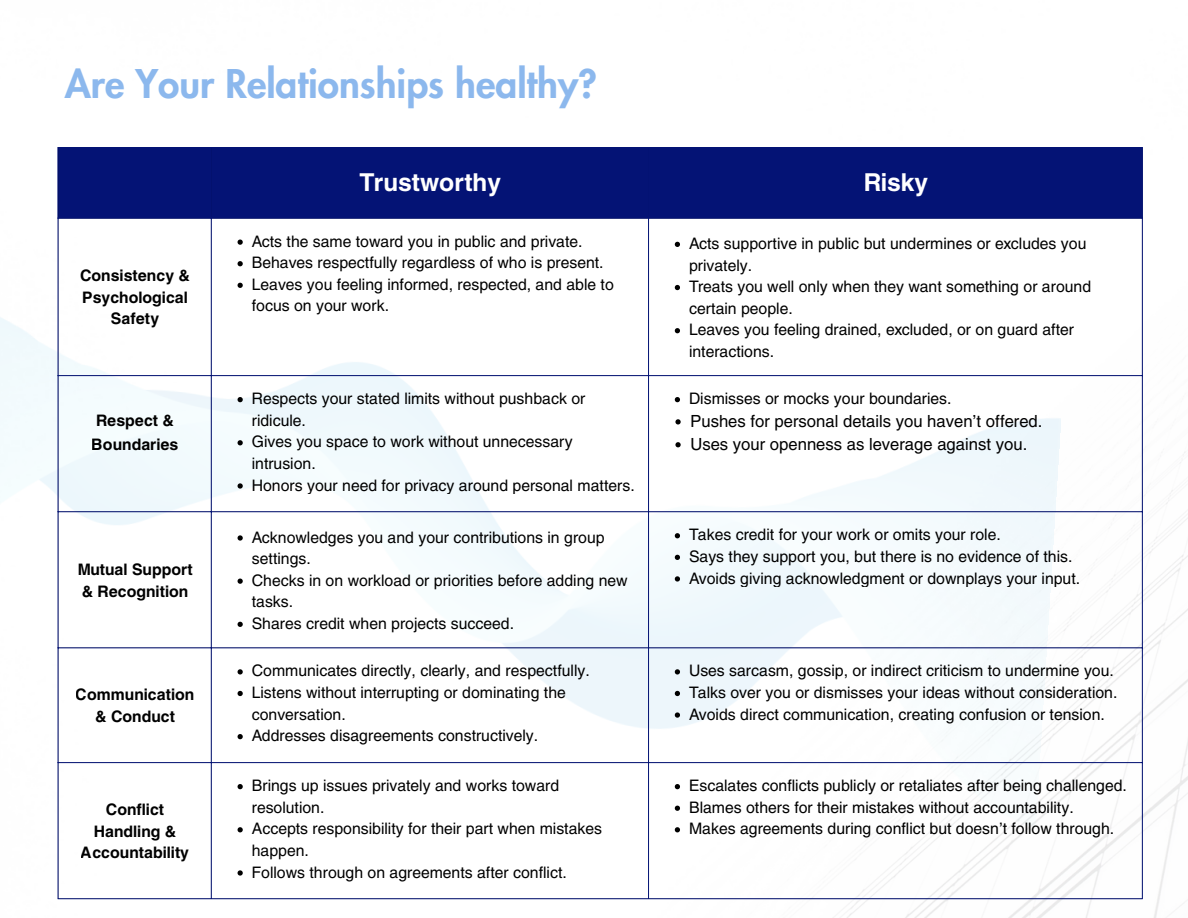
<style>
.page{position:relative;width:1188px;height:918px;background:#fff}
.page>*{position:absolute;margin:0;border:0;box-sizing:border-box;transform-origin:0 0}
.t1{font:800 38.7px "Futura LT Pro";color:#8cb8ed}
.t2{font:700 24.45px "Helios";color:#fff}
.t3{font:16.5px/23px "Helios";color:#000}
.t4{font:15.75px/21.6px "Helios";color:#000}
.t5{font:700 15.75px/21.6px "Helios";color:#000;text-align:center}
</style>
<div class="page">
<img style="left:57px;top:147px;width:1131px;height:771px">
<img style="left:0;top:263px;width:1067px;height:564px">
<svg style="left:566px;top:226px;width:22px;height:22px"></svg>
<div style="left:59px;top:148px;width:1083px;height:70px;background:#041375"></div>
<svg style="left:238px;top:240px;width:5px;height:5px"></svg>
<svg style="left:238px;top:261px;width:5px;height:5px"></svg>
<svg style="left:238px;top:283px;width:5px;height:5px"></svg>
<svg style="left:675px;top:242px;width:5px;height:5px"></svg>
<svg style="left:675px;top:285px;width:5px;height:5px"></svg>
<svg style="left:675px;top:328px;width:5px;height:5px"></svg>
<svg style="left:238px;top:397px;width:5px;height:5px"></svg>
<svg style="left:238px;top:440px;width:5px;height:5px"></svg>
<svg style="left:238px;top:483px;width:5px;height:6px"></svg>
<svg style="left:675px;top:397px;width:5px;height:5px"></svg>
<svg style="left:675px;top:419px;width:6px;height:6px"></svg>
<svg style="left:675px;top:442px;width:6px;height:5px"></svg>
<svg style="left:238px;top:535px;width:5px;height:6px"></svg>
<svg style="left:238px;top:579px;width:5px;height:5px"></svg>
<svg style="left:238px;top:622px;width:5px;height:5px"></svg>
<svg style="left:675px;top:533px;width:5px;height:5px"></svg>
<svg style="left:675px;top:555px;width:5px;height:5px"></svg>
<svg style="left:675px;top:576px;width:5px;height:6px"></svg>
<svg style="left:238px;top:669px;width:5px;height:6px"></svg>
<svg style="left:238px;top:691px;width:5px;height:5px"></svg>
<svg style="left:238px;top:734px;width:5px;height:5px"></svg>
<svg style="left:675px;top:669px;width:5px;height:6px"></svg>
<svg style="left:675px;top:691px;width:5px;height:5px"></svg>
<svg style="left:675px;top:712px;width:5px;height:6px"></svg>
<svg style="left:238px;top:784px;width:5px;height:5px"></svg>
<svg style="left:238px;top:827px;width:5px;height:5px"></svg>
<svg style="left:238px;top:870px;width:5px;height:6px"></svg>
<svg style="left:675px;top:784px;width:5px;height:5px"></svg>
<svg style="left:675px;top:806px;width:5px;height:5px"></svg>
<svg style="left:675px;top:827px;width:5px;height:5px"></svg>
<hr style="left:58px;top:148px;width:1px;height:750px;background:#041375">
<hr style="left:211px;top:148px;width:1px;height:750px;background:#041375">
<hr style="left:648px;top:148px;width:1px;height:750px;background:#041375">
<hr style="left:1142px;top:148px;width:1px;height:750px;background:#041375">
<hr style="left:58px;top:147px;width:1085px;height:1px;background:#041375">
<hr style="left:58px;top:218px;width:1085px;height:1px;background:#041375">
<hr style="left:58px;top:375px;width:1085px;height:1px;background:#041375">
<hr style="left:58px;top:511px;width:1085px;height:1px;background:#041375">
<hr style="left:58px;top:648px;width:1085px;height:1px;background:#041375">
<hr style="left:58px;top:762px;width:1085px;height:1px;background:#041375">
<hr style="left:58px;top:898px;width:1085px;height:1px;background:#041375">
<p class="t1" style="left:65px;top:66px;width:534px">Are Your Relationships healthy?</p>
<p class="t5" style="left:80px;top:264px;width:111px">Consistency &amp;<br>Psychological<br>Safety</p>
<p class="t5" style="left:92px;top:408px;width:88px;line-height:24.2px;text-align:left">Respect &amp;<br>Boundaries</p>
<p class="t5" style="left:77px;top:559px;width:117px;text-align:left">Mutual Support &amp; Recognition</p>
<p class="t5" style="left:76px;top:684px;width:120px">Communication &amp; Conduct</p>
<p class="t5" style="left:81px;top:798px;width:110px">Conflict<br>Handling &amp;<br>Accountability</p>
<h2 class="t2" style="left:360px;top:167px;width:143px">Trustworthy</h2>
<h2 class="t2" style="left:863px;top:167px;width:66px">Risky</h2>
<p class="t4" style="left:252px;top:230px;width:364px">Acts the same toward you in public and private.<br>Behaves respectfully regardless of who is present.<br>Leaves you feeling informed, respected, and able to focus on your work.</p>
<p class="t4" style="left:689px;top:232px;width:404px">Acts supportive in public but undermines or excludes you privately.<br>Treats you well only when they want something or around certain people.<br>Leaves you feeling drained, excluded, or on guard after interactions.</p>
<p class="t4" style="left:252px;top:387px;width:384px">Respects your stated limits without pushback or ridicule.<br>Gives you space to work without unnecessary intrusion.<br>Honors your need for privacy around personal matters.</p>
<p class="t4" style="left:689px;top:387px;width:264px">Dismisses or mocks your boundaries.</p>
<p class="t3" style="left:691px;top:409px;width:353px">Pushes for personal details you haven’t offered.<br>Uses your openness as leverage against you.</p>
<p class="t4" style="left:252px;top:526px;width:377px">Acknowledges you and your contributions in group settings.<br>Checks in on workload or priorities before adding new tasks.<br>Shares credit when projects succeed.</p>
<p class="t4" style="left:689px;top:523px;width:393px">Takes credit for your work or omits your role.<br>Says they support you, but there is no evidence of this.<br>Avoids giving acknowledgment or downplays your input.</p>
<p class="t4" style="left:252px;top:660px;width:340px">Communicates directly, clearly, and respectfully.<br>Listens without interrupting or dominating the conversation.<br>Addresses disagreements constructively.</p>
<p class="t4" style="left:689px;top:660px;width:430px">Uses sarcasm, gossip, or indirect criticism to undermine you.<br>Talks over you or dismisses your ideas without consideration.<br>Avoids direct communication, creating confusion or tension.</p>
<p class="t4" style="left:252px;top:774px;width:352px">Brings up issues privately and works toward resolution.<br>Accepts responsibility for their part when mistakes happen.<br>Follows through on agreements after conflict.</p>
<p class="t4" style="left:689px;top:774px;width:439px">Escalates conflicts publicly or retaliates after being challenged.<br>Blames others for their mistakes without accountability.<br>Makes agreements during conflict but doesn’t follow through.</p>
</div>
